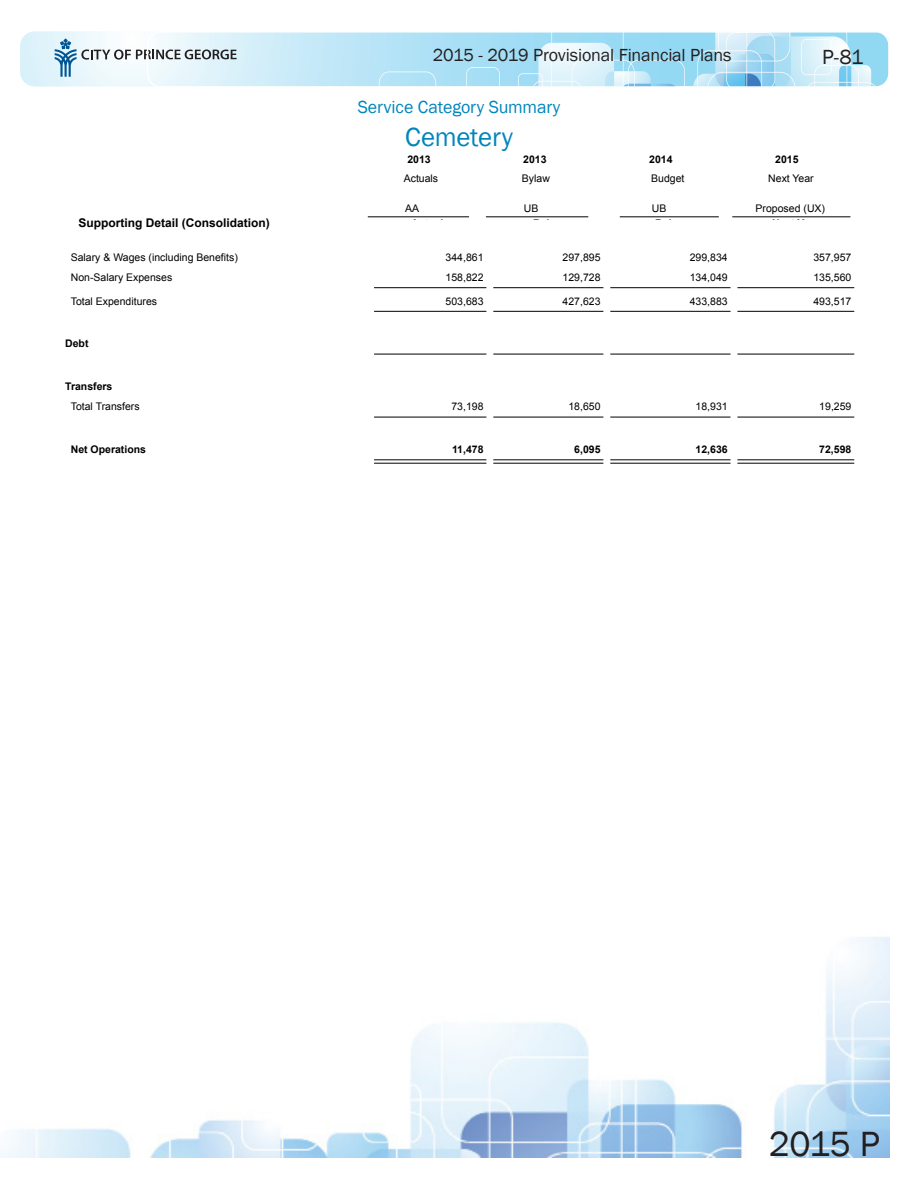
<style>
.page{position:relative;width:918px;height:1188px;background:#fff}
.page>*{position:absolute;margin:0;border:0;box-sizing:border-box;transform-origin:0 0}
.t1{font:36px "Franklin Gothic";color:#231f20}
.t2{font:27px "Franklin Gothic";letter-spacing:-.01em;color:#0085bd}
.t3{font:21px "Franklin Gothic";color:#231f20}
.t4{font:18px "Franklin Gothic";letter-spacing:-.01em;color:#231f20}
.t5{font:18px "Franklin Gothic";letter-spacing:-.01em;color:#0085bd}
.t6{font:700 12px "Arial";color:#000}
.t7{font:10.5px/20.2px "Arial";color:#000}
.t8{font:700 10.5px "Arial";color:#000}
.s1{font-weight:700}
</style>
<div class="page">
<img style="left:0;top:937px;width:890px;height:221px">
<svg style="left:20px;top:31px;width:126px;height:56px"></svg>
<svg style="left:55px;top:39px;width:91px;height:38px"></svg>
<svg style="left:146px;top:32px;width:743px;height:56px;background:#bde5f5"></svg>
<hr style="left:620px;top:217px;width:99px;height:1px;background:#000">
<hr style="left:732px;top:217px;width:118px;height:1px;background:#000">
<hr style="left:368px;top:217px;width:101px;height:1px;background:#000">
<hr style="left:486px;top:217px;width:102px;height:1px;background:#000">
<hr style="left:374px;top:287px;width:112px;height:1px;background:#000">
<hr style="left:493px;top:287px;width:110px;height:1px;background:#000">
<hr style="left:610px;top:287px;width:121px;height:1px;background:#000">
<hr style="left:737px;top:287px;width:117px;height:1px;background:#000">
<hr style="left:374px;top:311px;width:112px;height:1px;background:#000">
<hr style="left:493px;top:311px;width:110px;height:1px;background:#000">
<hr style="left:610px;top:311px;width:121px;height:1px;background:#000">
<hr style="left:737px;top:311px;width:117px;height:1px;background:#000">
<hr style="left:374px;top:354px;width:112px;height:1px;background:#000">
<hr style="left:493px;top:354px;width:110px;height:1px;background:#000">
<hr style="left:610px;top:354px;width:121px;height:1px;background:#000">
<hr style="left:737px;top:354px;width:117px;height:1px;background:#000">
<hr style="left:374px;top:417px;width:112px;height:1px;background:#000">
<hr style="left:493px;top:417px;width:110px;height:1px;background:#000">
<hr style="left:610px;top:417px;width:121px;height:1px;background:#000">
<hr style="left:737px;top:417px;width:117px;height:1px;background:#000">
<hr style="left:374px;top:460px;width:112px;height:1px;background:#000">
<hr style="left:493px;top:460px;width:110px;height:1px;background:#000">
<hr style="left:610px;top:460px;width:121px;height:1px;background:#000">
<hr style="left:737px;top:460px;width:117px;height:1px;background:#000">
<hr style="left:374px;top:463px;width:112px;height:1px;background:#000">
<hr style="left:493px;top:463px;width:110px;height:1px;background:#000">
<hr style="left:610px;top:463px;width:121px;height:1px;background:#000">
<hr style="left:737px;top:463px;width:117px;height:1px;background:#000">
<h3 class="t4" style="left:433px;top:44px;width:300px">2015 - 2019 Provisional Financial Plans</h3>
<h3 class="t3" style="left:822px;top:44px;width:43px">P-81</h3>
<p class="t5" style="left:358px;top:96px;width:204px">Service Category Summary</p>
<p class="t2" style="left:405px;top:120px;width:109px">Cemetery</p>
<p class="t8" style="left:407px;top:152px;width:25px">2013</p>
<p class="t8" style="left:523px;top:152px;width:25px">2013</p>
<p class="t8" style="left:649px;top:152px;width:25px">2014</p>
<p class="t8" style="left:775px;top:152px;width:25px">2015</p>
<p class="t7" style="left:404px;top:168px;width:36px">Actuals</p>
<p class="t7" style="left:522px;top:168px;width:30px">Bylaw</p>
<p class="t7" style="left:651px;top:168px;width:35px">Budget</p>
<p class="t7" style="left:768px;top:168px;width:47px">Next Year</p>
<p class="t7" style="left:405px;top:199px;width:16px">AA</p>
<p class="t7" style="left:524px;top:199px;width:16px">UB</p>
<p class="t7" style="left:652px;top:199px;width:16px">UB</p>
<p class="t7" style="left:756px;top:199px;width:71px">Proposed (UX)</p>
<p class="t6" style="left:79px;top:215px;width:193px">Supporting Detail (Consolidation)</p>
<p class="t7" style="left:71px;top:247px;width:169px">Salary &amp; Wages (including Benefits)</p>
<p class="t7" style="left:446px;top:247px;width:39px">344,861</p>
<p class="t7" style="left:563px;top:247px;width:39px">297,895</p>
<p class="t7" style="left:690px;top:247px;width:39px">299,834</p>
<p class="t7" style="left:813px;top:247px;width:39px">357,957</p>
<p class="t7" style="left:71px;top:267px;width:103px">Non-Salary Expenses</p>
<p class="t7" style="left:446px;top:267px;width:39px">158,822</p>
<p class="t7" style="left:563px;top:267px;width:39px">129,728</p>
<p class="t7" style="left:690px;top:267px;width:39px">134,049</p>
<p class="t7" style="left:813px;top:267px;width:39px">135,560</p>
<p class="t7" style="left:71px;top:291px;width:88px">Total Expenditures</p>
<p class="t7" style="left:446px;top:291px;width:39px">503,683</p>
<p class="t7" style="left:563px;top:291px;width:39px">427,623</p>
<p class="t7" style="left:690px;top:291px;width:39px">433,883</p>
<p class="t7" style="left:813px;top:291px;width:39px">493,517</p>
<p class="t8" style="left:65px;top:337px;width:25px">Debt</p>
<p class="t7" style="left:71px;top:376px;width:70px;text-indent:-6px"><span class="s1">Transfers<br></span>Total Transfers</p>
<p class="t7" style="left:451px;top:397px;width:34px">73,198</p>
<p class="t7" style="left:568px;top:397px;width:34px">18,650</p>
<p class="t7" style="left:696px;top:397px;width:34px">18,931</p>
<p class="t7" style="left:819px;top:397px;width:34px">19,259</p>
<p class="t8" style="left:71px;top:442px;width:77px">Net Operations</p>
<p class="t8" style="left:452px;top:442px;width:33px">11,478</p>
<p class="t8" style="left:574px;top:442px;width:28px">6,095</p>
<p class="t8" style="left:696px;top:442px;width:34px">12,636</p>
<p class="t8" style="left:819px;top:442px;width:34px">72,598</p>
<h1 class="t1" style="left:769px;top:1122px;width:112px">2015 P</h1>
</div>
